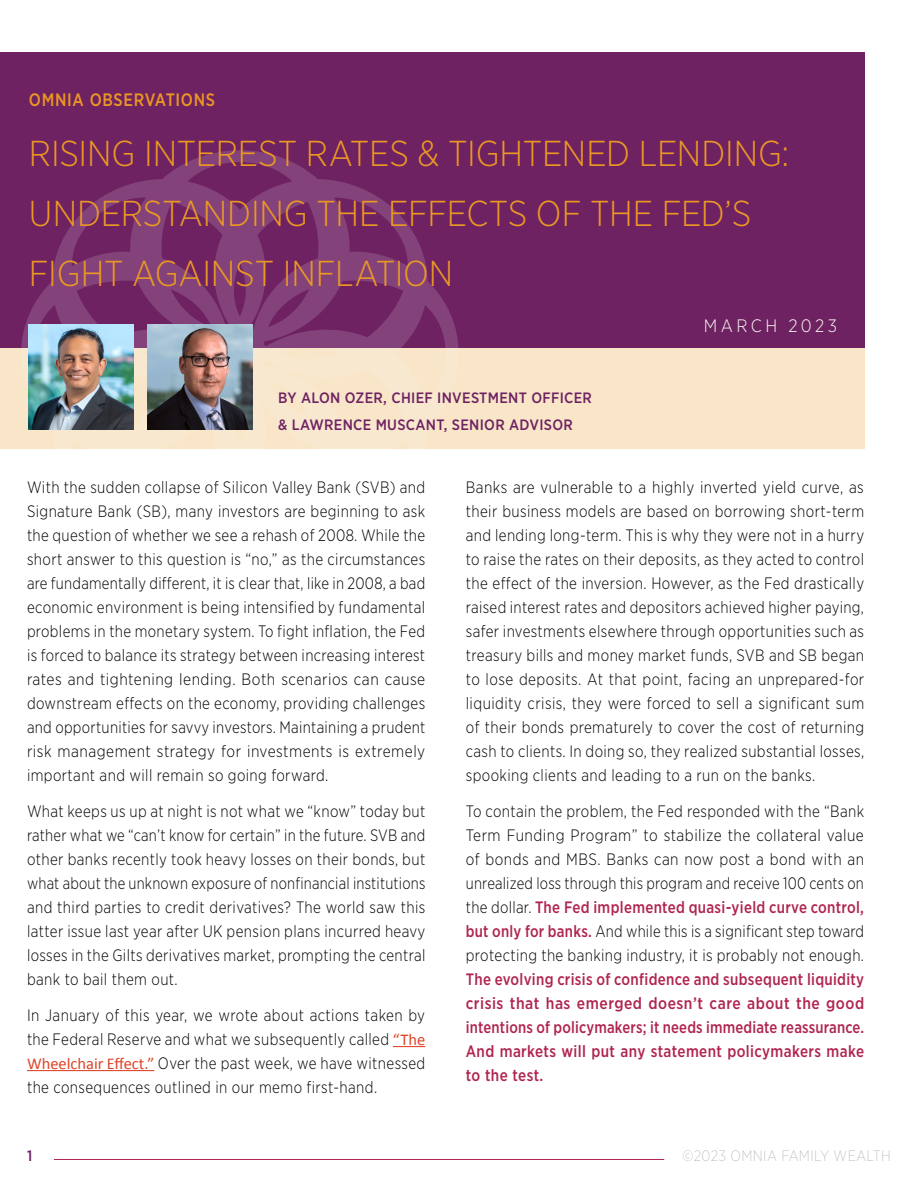
<style>
.page{position:relative;width:918px;height:1188px;background:#fff}
.page>*{position:absolute;margin:0;border:0;box-sizing:border-box;transform-origin:0 0}
.t1{font:300 36px/60px "Gotham Narrow";letter-spacing:-.005em;color:#eb9823}
.t2{font:500 18px "Gotham Narrow";letter-spacing:.04em;color:#ea9623;scale:.94 1}
.t3{font:300 18px "Gotham Narrow";letter-spacing:.19em;color:#f8f7ee}
.t4{font:300 16.5px/24px "Gotham Narrow";letter-spacing:.025em;color:#000;text-align:justify;scale:.94 1}
.t5{font:300 16.5px/24px "Gotham Narrow";letter-spacing:.025em;color:#000;text-align:justify;scale:.95 1}
.t6{font:300 16.5px/24px "Gotham Narrow";letter-spacing:.025em;color:#000;text-align:justify;scale:.93 1}
.t7{font:500 16.5px/24px "Gotham Narrow";letter-spacing:.025em;color:#b02550;text-align:justify;scale:.92 1}
.t8{font:500 15px/27px "Gotham Narrow";letter-spacing:.02em;color:#6e2262}
.t9{font:200 15px "Gotham Narrow";letter-spacing:.025em;color:#b1b4b6}
.s1{font-family:"Calibri";font-weight:400;color:#de4327}
.s2{font-weight:500;color:#b02550}
</style>
<div class="page">
<hr style="left:54px;top:1159px;width:610px;height:1px;background:#b02550">
<div style="left:0;top:325px;width:864px;height:123px;background:#f9e5c8"></div>
<div style="left:0;top:52px;width:864px;height:295px;background:#6e2262"></div>
<svg style="left:21px;top:150px;width:438px;height:299px"></svg>
<hr style="left:393px;top:1046px;width:32px;height:1px;background:#de4327">
<hr style="left:27px;top:1070px;width:127px;height:1px;background:#de4327">
<img style="left:29px;top:325px;width:105px;height:105px">
<img style="left:148px;top:325px;width:105px;height:105px">
<p class="t2" style="left:29px;top:88px;width:200px">OMNIA OBSERVATIONS</p>
<h1 class="t1" style="left:29px;top:123px;width:762px">RISING INTEREST RATES &amp; TIGHTENED LENDING:<br>UNDERSTANDING THE EFFECTS OF THE FED’S<br>FIGHT AGAINST INFLATION</h1>
<p class="t3" style="left:704px;top:315px;width:135px">MARCH 2023</p>
<p class="t8" style="left:278px;top:384px;width:315px">BY ALON OZER, CHIEF INVESTMENT OFFICER &amp; LAWRENCE MUSCANT, SENIOR ADVISOR</p>
<p class="t4" style="left:27px;top:475px;width:425px">With the sudden collapse of Silicon Valley Bank (SVB) and Signature Bank (SB), many investors are beginning to ask the question of whether we see a rehash of 2008. While the short answer to this question is “no,” as the circumstances are fundamentally different, it is clear that, like in 2008, a bad economic environment is being intensified by fundamental problems in the monetary system. To fight inflation, the Fed is forced to balance its strategy between increasing interest rates and tightening lending. Both scenarios can cause downstream effects on the economy, providing challenges and opportunities for savvy investors. Maintaining a prudent risk management strategy for investments is extremely important and will remain so going forward.</p>
<p class="t6" style="left:27px;top:799px;width:430px">What keeps us up at night is not what we “know” today but rather what we “can’t know for certain” in the future. SVB and other banks recently took heavy losses on their bonds, but what about the unknown exposure of nonfinancial institutions and third parties to credit derivatives? The world saw this latter issue last year after UK pension plans incurred heavy losses in the Gilts derivatives market, prompting the central bank to bail them out.</p>
<p class="t4" style="left:27px;top:1003px;width:425px">In January of this year, we wrote about actions taken by the Federal Reserve and what we subsequently called <span class="s1">“The Wheelchair Effect.”</span> Over the past week, we have witnessed the consequences outlined in our memo first-hand.</p>
<p class="t5" style="left:466px;top:475px;width:421px">Banks are vulnerable to a highly inverted yield curve, as their business models are based on borrowing short-term and lending long-term. This is why they were not in a hurry to raise the rates on their deposits, as they acted to control the effect of the inversion. However, as the Fed drastically raised interest rates and depositors achieved higher paying, safer investments elsewhere through opportunities such as treasury bills and money market funds, SVB and SB began to lose deposits. At that point, facing an unprepared-for liquidity crisis, they were forced to sell a significant sum of their bonds prematurely to cover the cost of returning cash to clients. In doing so, they realized substantial losses, spooking clients and leading to a run on the banks.</p>
<p class="t4" style="left:466px;top:799px;width:425px">To contain the problem, the Fed responded with the “Bank Term Funding Program” to stabilize the collateral value of bonds and MBS. Banks can now post a bond with an unrealized loss through this program and receive 100 cents on the dollar. <span class="s2">The Fed implemented quasi-yield curve control, but only for banks.</span> And while this is a significant step toward protecting the banking industry, it is probably not enough.</p>
<p class="t7" style="left:466px;top:967px;width:435px">The evolving crisis of confidence and subsequent liquidity crisis that has emerged doesn’t care about the good intentions of policymakers; it needs immediate reassurance.<br>And markets will put any statement policymakers make to the test.</p>
<p class="t8" style="left:27px;top:1142px;width:7px">1</p>
<p class="t9" style="left:682px;top:1147px;width:210px">©2023 OMNIA FAMILY WEALTH</p>
</div>
